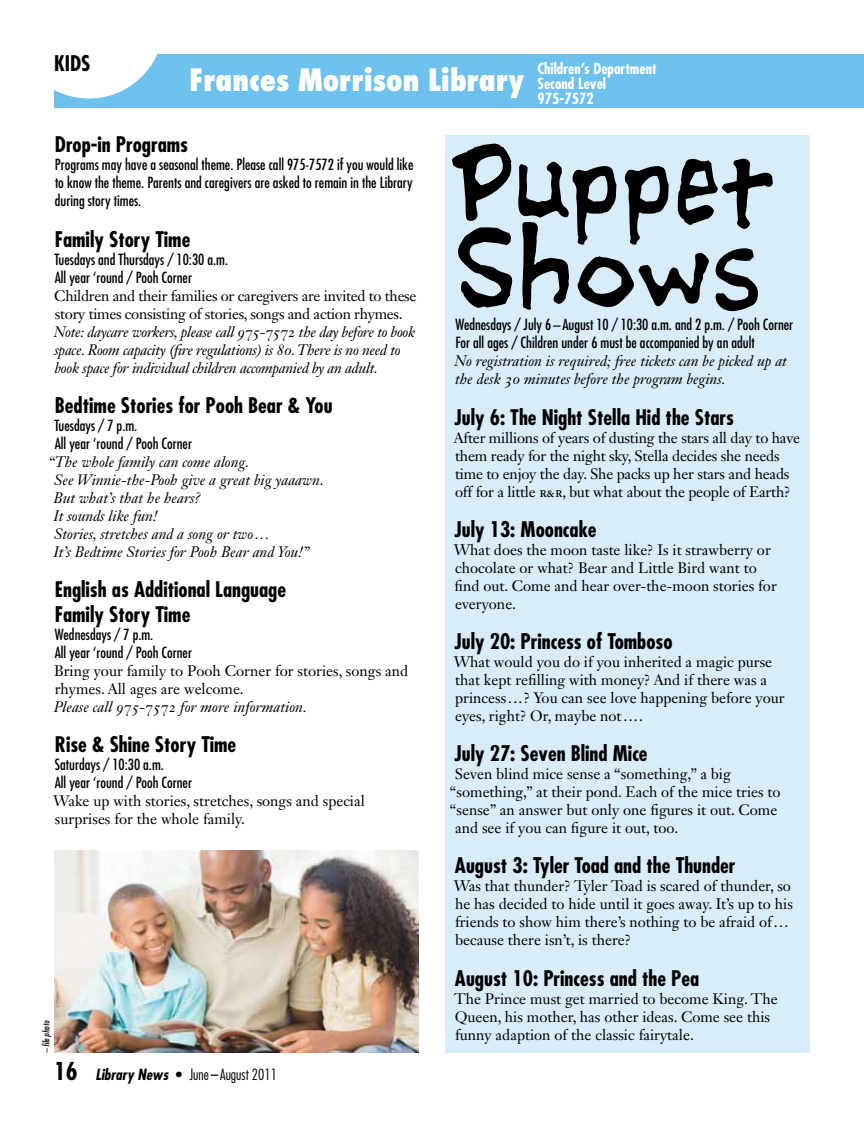
<style>
.page{position:relative;width:864px;height:1134px;background:#fff}
.page>*{position:absolute;margin:0;border:0;box-sizing:border-box;transform-origin:0 0}
.t1{font:115.05px/85.2px "Ashcan BB";color:#000}
.t2{font:800 condensed 30px "Futura Std";letter-spacing:-.01em;color:#fff}
.t3{font:700 condensed 21px/25.2px "Futura Std";color:#000}
.t4{font:15px/18px "Janson Text LT Std";color:#000}
.t5{font:condensed 15px/18px "Futura Std";color:#000}
.t6{font:italic 15px/18px "Janson Text LT Std";color:#000}
.t7{font:italic 15px/18px "Janson Text LT Std";letter-spacing:-.02em;color:#000}
.t8{font:15px/18px "Janson Text LT Std";letter-spacing:-.02em;color:#000}
.t9{font:700 condensed 15px/15px "Futura Std";color:#fff}
.t10{font:300 condensed 15px "Futura Std";color:#000}
.t11{font:italic condensed 9px "Futura Std";color:#000}
.s1{font-weight:700;font-size:24px}
.s2{font-weight:700;font-style:italic}
.s3{font-weight:700}
</style>
<div class="page">
<svg style="left:54px;top:54px;width:810px;height:54px;background:#79c6ed"></svg>
<div style="left:446px;top:135px;width:364px;height:918px;background:#d9ecf9"></div>
<img style="left:54px;top:850px;width:364px;height:203px">
<h3 class="t3" style="left:54px;top:51px;width:37px">Kids</h3>
<h2 class="t2" style="left:189px;top:61px;width:337px">Frances Morrison Library</h2>
<p class="t9" style="left:538px;top:61px;width:121px">Children’s Department<br>Second Level<br>975-7572</p>
<h3 class="t3" style="left:55px;top:132px;width:135px">Drop-in Programs</h3>
<p class="t5" style="left:55px;top:156px;width:360px;text-align:justify">Programs may have a seasonal theme. Please call 975-7572 if you would like to know the theme. Parents and caregivers are asked to remain in the Library during story times.</p>
<h3 class="t3" style="left:55px;top:226px;width:137px">Family Story Time</h3>
<p class="t5" style="left:54px;top:250px;width:175px">Tuesdays and Thursdays / 10:30 a.m.<br>All year ‘round / Pooh Corner</p>
<p class="t8" style="left:54px;top:286px;width:364px">Children and their families or caregivers are invited to these story times consisting of stories, songs and action rhymes.</p>
<p class="t7" style="left:54px;top:322px;width:363px">Note: daycare workers, please call 975-7572 the day before to book space. Room capacity (fire regulations) is 80. There is no need to book space for individual children accompanied by an adult.</p>
<h3 class="t3" style="left:55px;top:392px;width:279px">Bedtime Stories for Pooh Bear &amp; You</h3>
<p class="t5" style="left:54px;top:416px;width:139px">Tuesdays / 7 p.m.<br>All year ‘round / Pooh Corner</p>
<p class="t6" style="left:54px;top:453px;width:272px;text-indent:-5px">“The whole family can come along.<br>See Winnie-the-Pooh give a great big yaaawn.<br>But what’s that he hears?<br>It sounds like fun!<br>Stories, stretches and a song or two...<br>It’s Bedtime Stories for Pooh Bear and You!”</p>
<h3 class="t3" style="left:55px;top:577px;width:233px">English as Additional Language<br>Family Story Time</h3>
<p class="t5" style="left:55px;top:625px;width:139px">Wednesdays / 7 p.m.<br>All year ‘round / Pooh Corner</p>
<p class="t4" style="left:54px;top:662px;width:356px">Bring your family to Pooh Corner for stories, songs and rhymes. All ages are welcome.</p>
<p class="t6" style="left:54px;top:698px;width:255px">Please call 975-7572 for more information.</p>
<h3 class="t3" style="left:55px;top:732px;width:183px">Rise &amp; Shine Story Time</h3>
<p class="t5" style="left:55px;top:756px;width:139px">Saturdays / 10:30 a.m.<br>All year ‘round / Pooh Corner</p>
<p class="t4" style="left:53px;top:792px;width:313px">Wake up with stories, stretches, songs and special surprises for the whole family.</p>
<p class="t11" style="left:41px;top:1053px;width:34px;rotate:-90deg">–file photo</p>
<p class="t10" style="left:54px;top:1066px;width:224px"><span class="s1">16</span> <span class="s2">Library News</span> <span class="s3">•</span> June –August 2011</p>
<h1 class="t1" style="left:453px;top:143px;width:323px">Puppet<br>Shows</h1>
<p class="t5" style="left:455px;top:316px;width:339px">Wednesdays / July 6–August 10 / 10:30 a.m. and 2 p.m. / Pooh Corner<br>For all ages / Children under 6 must be accompanied by an adult</p>
<p class="t6" style="left:454px;top:352px;width:334px">No registration is required; free tickets can be picked up at the desk 30 minutes before the program begins.</p>
<h3 class="t3" style="left:454px;top:404px;width:281px">July 6: The Night Stella Hid the Stars</h3>
<p class="t4" style="left:454px;top:428px;width:348px">After millions of years of dusting the stars all day to have them ready for the night sky, Stella decides she needs time to enjoy the day. She packs up her stars and heads off for a little r&amp;r, but what about the people of Earth?</p>
<h3 class="t3" style="left:454px;top:517px;width:144px">July 13: Mooncake</h3>
<p class="t4" style="left:454px;top:540px;width:325px">What does the moon taste like? Is it strawberry or chocolate or what? Bear and Little Bird want to find out. Come and hear over-the-moon stories for everyone.</p>
<h3 class="t3" style="left:454px;top:629px;width:220px">July 20: Princess of Tomboso</h3>
<p class="t4" style="left:454px;top:653px;width:333px">What would you do if you inherited a magic purse that kept refilling with money? And if there was a princess...? You can see love happening before your eyes, right? Or, maybe not....</p>
<h3 class="t3" style="left:454px;top:741px;width:195px">July 27: Seven Blind Mice</h3>
<p class="t4" style="left:455px;top:765px;width:278px">Seven blind mice sense a “something,” a big</p>
<p class="t4" style="left:450px;top:783px;width:332px">“something,” at their pond. Each of the mice tries to</p>
<p class="t4" style="left:450px;top:801px;width:329px">“sense” an answer but only one figures it out. Come</p>
<p class="t4" style="left:455px;top:819px;width:225px">and see if you can figure it out, too.</p>
<h3 class="t3" style="left:455px;top:853px;width:282px">August 3: Tyler Toad and the Thunder</h3>
<p class="t4" style="left:454px;top:877px;width:341px">Was that thunder? Tyler Toad is scared of thunder, so he has decided to hide until it goes away. It’s up to his friends to show him there’s nothing to be afraid of... because there isn’t, is there?</p>
<h3 class="t3" style="left:455px;top:965px;width:246px">August 10: Princess and the Pea</h3>
<p class="t4" style="left:454px;top:989px;width:325px">The Prince must get married to become King. The<br>Queen, his mother, has other ideas. Come see this funny adaption of the classic fairytale.</p>
</div>
